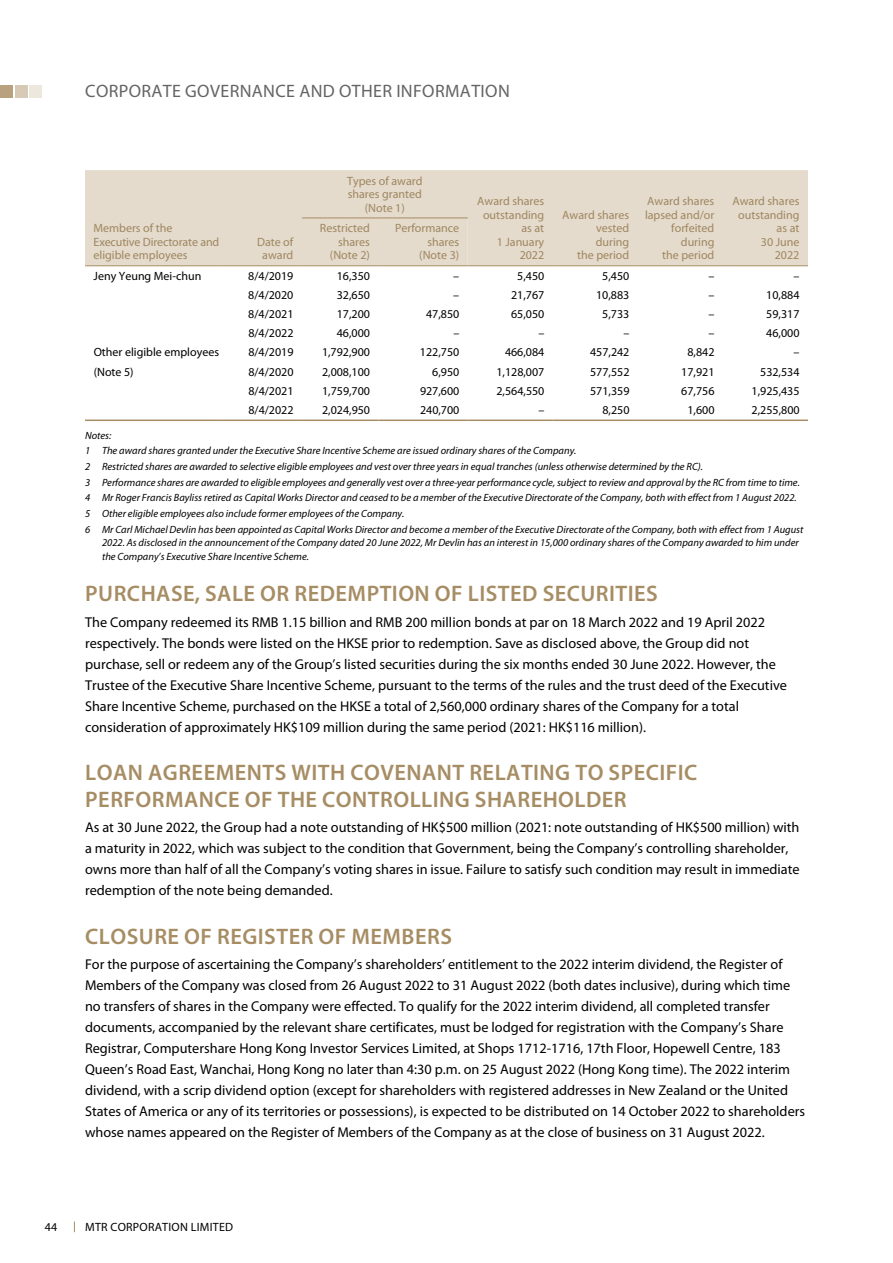
<style>
.page{position:relative;width:893px;height:1263px;background:#fff}
.page>*{position:absolute;margin:0;border:0;box-sizing:border-box;transform-origin:0 0}
.t1{font:600 22.5px/27px "Myriad Pro";letter-spacing:.02em;color:#a68d64}
.t2{font:18px "Myriad Pro";letter-spacing:.02em;color:#656464}
.t3{font:14.25px/21px "Myriad Pro";color:#000}
.t4{font:12px "Myriad Pro";color:#000}
.t5{font:12px/13.5px "Myriad Pro";color:#9f865f;text-align:right}
.t6{font:12px "Myriad Pro";letter-spacing:.02em;color:#000}
.t7{font:italic 10.5px/15.6px "Myriad Pro";color:#000}
</style>
<div class="page">
<div style="left:0;top:85px;width:13px;height:13px;background:#b7a17f"></div>
<div style="left:15px;top:85px;width:12px;height:13px;background:#d6c9b5"></div>
<div style="left:29px;top:85px;width:13px;height:13px;background:#ede8de"></div>
<div style="left:85px;top:170px;width:723px;height:95px;background:#e4dbcd"></div>
<div style="left:302px;top:219px;width:166px;height:46px;background:#e4dbcd"></div>
<hr style="left:85px;top:265px;width:136px;height:1px;background:#a68d64">
<hr style="left:221px;top:265px;width:81px;height:1px;background:#a68d64">
<hr style="left:302px;top:218px;width:76px;height:1px;background:#a68d64">
<hr style="left:378px;top:218px;width:90px;height:1px;background:#a68d64">
<hr style="left:302px;top:265px;width:76px;height:1px;background:#a68d64">
<hr style="left:378px;top:265px;width:90px;height:1px;background:#a68d64">
<hr style="left:468px;top:265px;width:85px;height:1px;background:#a68d64">
<hr style="left:553px;top:265px;width:85px;height:1px;background:#a68d64">
<hr style="left:638px;top:265px;width:85px;height:1px;background:#a68d64">
<hr style="left:723px;top:265px;width:85px;height:1px;background:#a68d64">
<hr style="left:85px;top:419px;width:136px;height:2px;background:#a68d64">
<hr style="left:221px;top:419px;width:81px;height:2px;background:#a68d64">
<hr style="left:302px;top:419px;width:76px;height:2px;background:#a68d64">
<hr style="left:378px;top:419px;width:90px;height:2px;background:#a68d64">
<hr style="left:468px;top:419px;width:85px;height:2px;background:#a68d64">
<hr style="left:553px;top:419px;width:85px;height:2px;background:#a68d64">
<hr style="left:638px;top:419px;width:85px;height:2px;background:#a68d64">
<hr style="left:723px;top:419px;width:85px;height:2px;background:#a68d64">
<p class="t2" style="left:85px;top:81px;width:426px">CORPORATE GOVERNANCE AND OTHER INFORMATION</p>
<p class="t5" style="left:94px;top:222px;width:127px;text-align:left">Members of the<br>Executive Directorate and eligible employees</p>
<p class="t5" style="left:257px;top:235px;width:38px;text-align:center">Date of award</p>
<p class="t5" style="left:347px;top:174px;width:77px;text-align:center">Types of award shares granted (Note 1)</p>
<p class="t5" style="left:320px;top:222px;width:52px">Restricted shares (Note 2)</p>
<p class="t5" style="left:395px;top:222px;width:66px">Performance shares<br>(Note 3)</p>
<p class="t5" style="left:477px;top:195px;width:69px">Award shares outstanding as at<br>1 January<br>2022</p>
<p class="t5" style="left:562px;top:208px;width:69px">Award shares vested during<br>the period</p>
<p class="t5" style="left:645px;top:195px;width:71px">Award shares lapsed and/or forfeited during<br>the period</p>
<p class="t5" style="left:732px;top:195px;width:69px">Award shares outstanding as at<br>30 June<br>2022</p>
<p class="t4" style="left:94px;top:269px;width:109px">Jeny Yeung Mei-chun</p>
<p class="t4" style="left:248px;top:269px;width:47px">8/4/2019</p>
<p class="t4" style="left:337px;top:269px;width:35px">16,350</p>
<p class="t4" style="left:453px;top:269px;width:7px">–</p>
<p class="t4" style="left:517px;top:269px;width:29px">5,450</p>
<p class="t4" style="left:602px;top:269px;width:29px">5,450</p>
<p class="t4" style="left:708px;top:269px;width:7px">–</p>
<p class="t4" style="left:793px;top:269px;width:7px">–</p>
<p class="t4" style="left:248px;top:288px;width:47px">8/4/2020</p>
<p class="t4" style="left:337px;top:288px;width:35px">32,650</p>
<p class="t4" style="left:453px;top:288px;width:7px">–</p>
<p class="t4" style="left:511px;top:288px;width:35px">21,767</p>
<p class="t4" style="left:596px;top:288px;width:35px">10,883</p>
<p class="t4" style="left:708px;top:288px;width:7px">–</p>
<p class="t4" style="left:766px;top:288px;width:35px">10,884</p>
<p class="t4" style="left:248px;top:308px;width:47px">8/4/2021</p>
<p class="t4" style="left:337px;top:308px;width:35px">17,200</p>
<p class="t4" style="left:426px;top:308px;width:35px">47,850</p>
<p class="t4" style="left:511px;top:308px;width:35px">65,050</p>
<p class="t4" style="left:602px;top:308px;width:29px">5,733</p>
<p class="t4" style="left:708px;top:308px;width:7px">–</p>
<p class="t4" style="left:766px;top:308px;width:35px">59,317</p>
<p class="t4" style="left:248px;top:327px;width:47px">8/4/2022</p>
<p class="t4" style="left:337px;top:327px;width:35px">46,000</p>
<p class="t4" style="left:453px;top:327px;width:7px">–</p>
<p class="t4" style="left:538px;top:327px;width:7px">–</p>
<p class="t4" style="left:623px;top:327px;width:7px">–</p>
<p class="t4" style="left:708px;top:327px;width:7px">–</p>
<p class="t4" style="left:766px;top:327px;width:35px">46,000</p>
<p class="t4" style="left:94px;top:346px;width:127px">Other eligible employees</p>
<p class="t4" style="left:248px;top:346px;width:47px">8/4/2019</p>
<p class="t4" style="left:322px;top:346px;width:50px">1,792,900</p>
<p class="t4" style="left:420px;top:346px;width:41px">122,750</p>
<p class="t4" style="left:505px;top:346px;width:41px">466,084</p>
<p class="t4" style="left:590px;top:346px;width:41px">457,242</p>
<p class="t4" style="left:687px;top:346px;width:29px">8,842</p>
<p class="t4" style="left:794px;top:346px;width:7px">–</p>
<p class="t4" style="left:94px;top:365px;width:41px">(Note 5)</p>
<p class="t4" style="left:248px;top:365px;width:47px">8/4/2020</p>
<p class="t4" style="left:322px;top:365px;width:50px">2,008,100</p>
<p class="t4" style="left:432px;top:365px;width:29px">6,950</p>
<p class="t4" style="left:496px;top:365px;width:50px">1,128,007</p>
<p class="t4" style="left:590px;top:365px;width:41px">577,552</p>
<p class="t4" style="left:681px;top:365px;width:35px">17,921</p>
<p class="t4" style="left:760px;top:365px;width:41px">532,534</p>
<p class="t4" style="left:248px;top:384px;width:47px">8/4/2021</p>
<p class="t4" style="left:322px;top:384px;width:50px">1,759,700</p>
<p class="t4" style="left:420px;top:384px;width:41px">927,600</p>
<p class="t4" style="left:496px;top:384px;width:50px">2,564,550</p>
<p class="t4" style="left:590px;top:384px;width:41px">571,359</p>
<p class="t4" style="left:681px;top:384px;width:35px">67,756</p>
<p class="t4" style="left:752px;top:384px;width:50px">1,925,435</p>
<p class="t4" style="left:248px;top:403px;width:47px">8/4/2022</p>
<p class="t4" style="left:322px;top:403px;width:50px">2,024,950</p>
<p class="t4" style="left:420px;top:403px;width:41px">240,700</p>
<p class="t4" style="left:538px;top:403px;width:7px">–</p>
<p class="t4" style="left:602px;top:403px;width:29px">8,250</p>
<p class="t4" style="left:687px;top:403px;width:29px">1,600</p>
<p class="t4" style="left:752px;top:403px;width:50px">2,255,800</p>
<p class="t7" style="left:85px;top:428px;width:720px">Notes:<br>1 The award shares granted under the Executive Share Incentive Scheme are issued ordinary shares of the Company.<br>2 Restricted shares are awarded to selective eligible employees and vest over three years in equal tranches (unless otherwise determined by the RC).<br>3 Performance shares are awarded to eligible employees and generally vest over a three-year performance cycle, subject to review and approval by the RC from time to time.<br>4 Mr Roger Francis Bayliss retired as Capital Works Director and ceased to be a member of the Executive Directorate of the Company, both with effect from 1 August 2022.<br>5 Other eligible employees also include former employees of the Company.<br>6 Mr Carl Michael Devlin has been appointed as Capital Works Director and become a member of the Executive Directorate of the Company, both with effect from 1 August</p>
<p class="t7" style="left:102px;top:536px;width:698px;line-height:13.5px">2022. As disclosed in the announcement of the Company dated 20 June 2022, Mr Devlin has an interest in 15,000 ordinary shares of the Company awarded to him under the Company’s Executive Share Incentive Scheme.</p>
<h1 class="t1" style="left:85px;top:581px;width:574px">PURCHASE, SALE OR REDEMPTION OF LISTED SECURITIES</h1>
<p class="t3" style="left:85px;top:612px;width:703px">The Company redeemed its RMB 1.15 billion and RMB 200 million bonds at par on 18 March 2022 and 19 April 2022 respectively. The bonds were listed on the HKSE prior to redemption. Save as disclosed above, the Group did not purchase, sell or redeem any of the Group’s listed securities during the six months ended 30 June 2022. However, the Trustee of the Executive Share Incentive Scheme, pursuant to the terms of the rules and the trust deed of the Executive Share Incentive Scheme, purchased on the HKSE a total of 2,560,000 ordinary shares of the Company for a total consideration of approximately HK$109 million during the same period (2021: HK$116 million).</p>
<h1 class="t1" style="left:85px;top:759px;width:614px">LOAN AGREEMENTS WITH COVENANT RELATING TO SPECIFIC<br>PERFORMANCE OF THE CONTROLLING SHAREHOLDER</h1>
<p class="t3" style="left:85px;top:817px;width:716px">As at 30 June 2022, the Group had a note outstanding of HK$500 million (2021: note outstanding of HK$500 million) with a maturity in 2022, which was subject to the condition that Government, being the Company’s controlling shareholder, owns more than half of all the Company’s voting shares in issue. Failure to satisfy such condition may result in immediate redemption of the note being demanded.</p>
<h1 class="t1" style="left:85px;top:923px;width:368px">CLOSURE OF REGISTER OF MEMBERS</h1>
<p class="t3" style="left:85px;top:954px;width:721px">For the purpose of ascertaining the Company’s shareholders’ entitlement to the 2022 interim dividend, the Register of Members of the Company was closed from 26 August 2022 to 31 August 2022 (both dates inclusive), during which time no transfers of shares in the Company were effected. To qualify for the 2022 interim dividend, all completed transfer documents, accompanied by the relevant share certificates, must be lodged for registration with the Company’s Share Registrar, Computershare Hong Kong Investor Services Limited, at Shops 1712-1716, 17th Floor, Hopewell Centre, 183<br>Queen’s Road East, Wanchai, Hong Kong no later than 4:30 p.m. on 25 August 2022 (Hong Kong time). The 2022 interim dividend, with a scrip dividend option (except for shareholders with registered addresses in New Zealand or the United States of America or any of its territories or possessions), is expected to be distributed on 14 October 2022 to shareholders whose names appeared on the Register of Members of the Company as at the close of business on 31 August 2022.</p>
<p class="t4" style="left:45px;top:1220px;width:14px">44</p>
<p class="t6" style="left:85px;top:1220px;width:149px">MTR CORPORATION LIMITED</p>
</div>
